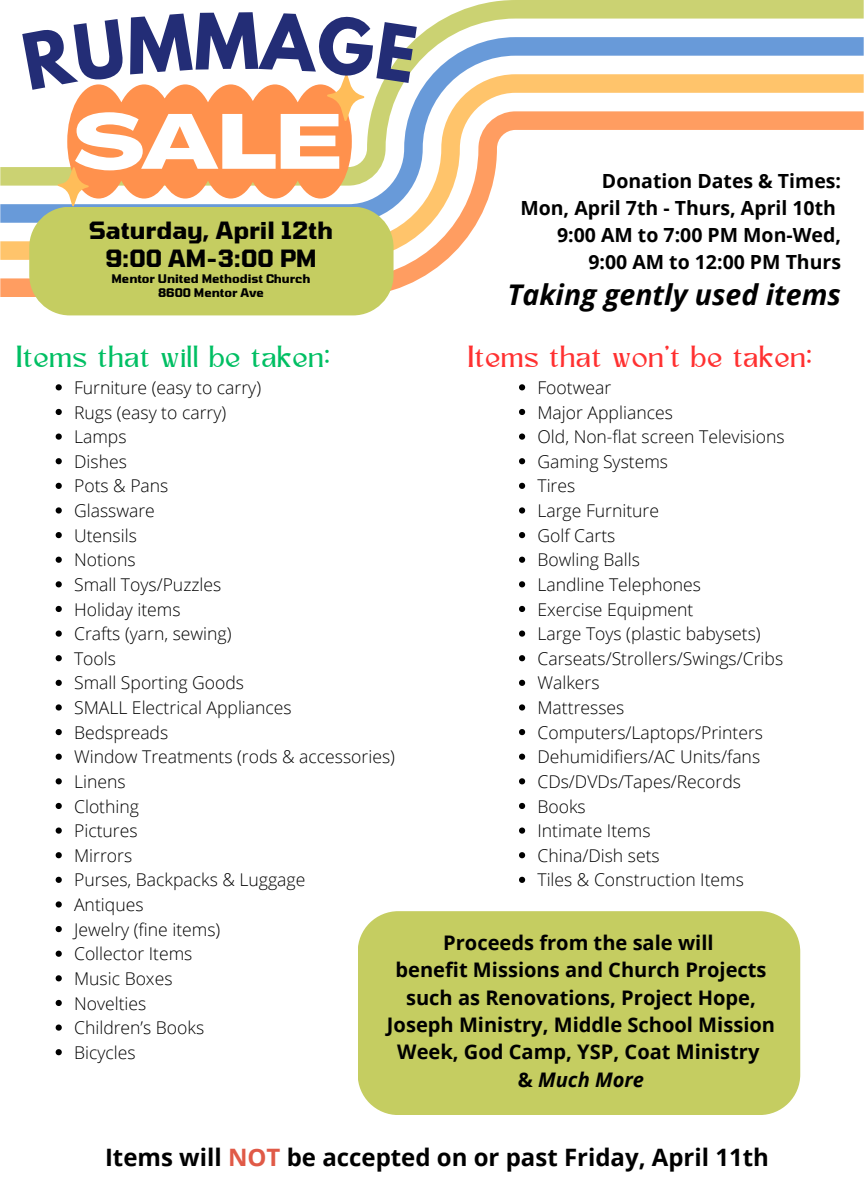
<style>
.page{position:relative;width:864px;height:1188px;background:#fff}
.page>*{position:absolute;margin:0;border:0;box-sizing:border-box;transform-origin:0 0}
.t1{font:28.5px "Kingred Serif";color:#ff3131}
.t2{font:italic 700 28.5px "Open Sans";color:#000}
.t3{font:28.5px "Kingred Serif";color:#00bf63}
.t4{font:700 24px "Open Sans";color:#000}
.t5{font:700 23.7px "Tomorrow";color:#000}
.t6{font:700 20.1px/27.5px "Open Sans";color:#000;text-align:center}
.t7{font:700 19.5px/27px "Open Sans";color:#000;text-align:right}
.t8{font:300 17.55px "Open Sans";color:#000}
.t9{font:700 11.85px "Tomorrow";color:#000}
.s1{font-style:italic}
.s2{color:#e05a47}
</style>
<div class="page">
<div style="left:358px;top:911px;width:442px;height:204px;background:#c5cd61"></div>
<svg style="left:56px;top:384px;width:6px;height:6px"></svg>
<svg style="left:56px;top:409px;width:6px;height:6px"></svg>
<svg style="left:56px;top:434px;width:6px;height:6px"></svg>
<svg style="left:56px;top:458px;width:6px;height:6px"></svg>
<svg style="left:56px;top:483px;width:6px;height:6px"></svg>
<svg style="left:56px;top:507px;width:6px;height:7px"></svg>
<svg style="left:56px;top:532px;width:6px;height:6px"></svg>
<svg style="left:56px;top:557px;width:6px;height:6px"></svg>
<svg style="left:56px;top:581px;width:6px;height:6px"></svg>
<svg style="left:56px;top:606px;width:6px;height:6px"></svg>
<svg style="left:56px;top:631px;width:6px;height:6px"></svg>
<svg style="left:56px;top:655px;width:6px;height:6px"></svg>
<svg style="left:56px;top:680px;width:6px;height:6px"></svg>
<svg style="left:56px;top:704px;width:6px;height:7px"></svg>
<svg style="left:56px;top:729px;width:6px;height:6px"></svg>
<svg style="left:56px;top:754px;width:6px;height:6px"></svg>
<svg style="left:56px;top:778px;width:6px;height:6px"></svg>
<svg style="left:56px;top:803px;width:6px;height:6px"></svg>
<svg style="left:56px;top:828px;width:6px;height:6px"></svg>
<svg style="left:56px;top:852px;width:6px;height:6px"></svg>
<svg style="left:56px;top:877px;width:6px;height:6px"></svg>
<svg style="left:56px;top:901px;width:6px;height:7px"></svg>
<svg style="left:56px;top:926px;width:6px;height:6px"></svg>
<svg style="left:56px;top:951px;width:6px;height:6px"></svg>
<svg style="left:56px;top:975px;width:6px;height:6px"></svg>
<svg style="left:56px;top:1000px;width:6px;height:6px"></svg>
<svg style="left:56px;top:1025px;width:6px;height:6px"></svg>
<svg style="left:56px;top:1049px;width:6px;height:6px"></svg>
<svg style="left:519px;top:384px;width:6px;height:6px"></svg>
<svg style="left:519px;top:409px;width:6px;height:6px"></svg>
<svg style="left:519px;top:434px;width:6px;height:6px"></svg>
<svg style="left:519px;top:458px;width:6px;height:6px"></svg>
<svg style="left:519px;top:483px;width:6px;height:6px"></svg>
<svg style="left:519px;top:507px;width:6px;height:7px"></svg>
<svg style="left:519px;top:532px;width:6px;height:6px"></svg>
<svg style="left:519px;top:557px;width:6px;height:6px"></svg>
<svg style="left:519px;top:581px;width:6px;height:6px"></svg>
<svg style="left:519px;top:606px;width:6px;height:6px"></svg>
<svg style="left:519px;top:631px;width:6px;height:6px"></svg>
<svg style="left:519px;top:655px;width:6px;height:6px"></svg>
<svg style="left:519px;top:680px;width:6px;height:6px"></svg>
<svg style="left:519px;top:704px;width:6px;height:7px"></svg>
<svg style="left:519px;top:729px;width:6px;height:6px"></svg>
<svg style="left:519px;top:754px;width:6px;height:6px"></svg>
<svg style="left:519px;top:778px;width:6px;height:6px"></svg>
<svg style="left:519px;top:803px;width:6px;height:6px"></svg>
<svg style="left:519px;top:828px;width:6px;height:6px"></svg>
<svg style="left:519px;top:852px;width:6px;height:6px"></svg>
<svg style="left:519px;top:877px;width:6px;height:6px"></svg>
<svg style="left:0;top:260px;width:446px;height:37px"></svg>
<svg style="left:0;top:223px;width:477px;height:37px"></svg>
<svg style="left:0;top:186px;width:492px;height:37px"></svg>
<svg style="left:0;top:0;width:864px;height:186px"></svg>
<div style="left:29px;top:207px;width:365px;height:108px;background:#c5cd61;border-radius:40px"></div>
<svg style="left:22px;top:11px;width:395px;height:196px"></svg>
<p class="t5" style="left:89px;top:215px;width:246px">Saturday, April 12th</p>
<p class="t5" style="left:105px;top:244px;width:213px">9:00 AM-3:00 PM</p>
<p class="t9" style="left:112px;top:271px;width:200px">Mentor United Methodist Church</p>
<p class="t9" style="left:158px;top:285px;width:107px">8600 Mentor Ave</p>
<p class="t7" style="left:520px;top:167px;width:322px">Donation Dates &amp; Times:<br>Mon, April 7th - Thurs, April 10th<br>9:00 AM to 7:00 PM Mon-Wed,<br>9:00 AM to 12:00 PM Thurs</p>
<p class="t2" style="left:507px;top:274px;width:335px">Taking gently used items</p>
<p class="t3" style="left:17px;top:345px;width:316px">Items that will be taken:</p>
<p class="t1" style="left:469px;top:345px;width:346px">Items that won't be taken:</p>
<p class="t8" style="left:74px;top:375px;width:189px">Furniture (easy to carry)</p>
<h1 class="t8" style="left:74px;top:400px;width:154px">Rugs (easy to carry)</h1>
<p class="t8" style="left:74px;top:424px;width:54px">Lamps</p>
<h4 class="t8" style="left:74px;top:449px;width:54px">Dishes</h4>
<p class="t8" style="left:74px;top:474px;width:96px">Pots &amp; Pans</p>
<p class="t8" style="left:74px;top:498px;width:82px">Glassware</p>
<p class="t8" style="left:74px;top:523px;width:64px">Utensils</p>
<p class="t8" style="left:74px;top:548px;width:63px">Notions</p>
<h2 class="t8" style="left:74px;top:572px;width:149px">Small Toys/Puzzles</h2>
<h2 class="t8" style="left:74px;top:597px;width:108px">Holiday items</h2>
<p class="t8" style="left:74px;top:621px;width:159px">Crafts (yarn, sewing)</p>
<p class="t8" style="left:74px;top:646px;width:43px">Tools</p>
<p class="t8" style="left:74px;top:671px;width:171px">Small Sporting Goods</p>
<p class="t8" style="left:74px;top:695px;width:219px">SMALL Electrical Appliances</p>
<p class="t8" style="left:74px;top:720px;width:96px">Bedspreads</p>
<p class="t8" style="left:74px;top:745px;width:322px">Window Treatments (rods &amp; accessories)</p>
<p class="t8" style="left:74px;top:769px;width:53px">Linens</p>
<p class="t8" style="left:74px;top:794px;width:66px">Clothing</p>
<p class="t8" style="left:74px;top:818px;width:65px">Pictures</p>
<p class="t8" style="left:74px;top:843px;width:60px">Mirrors</p>
<p class="t8" style="left:74px;top:868px;width:233px">Purses, Backpacks &amp; Luggage</p>
<p class="t8" style="left:74px;top:892px;width:71px">Antiques</p>
<p class="t8" style="left:74px;top:917px;width:148px">Jewelry (fine items)</p>
<p class="t8" style="left:74px;top:942px;width:120px">Collector Items</p>
<p class="t8" style="left:74px;top:966px;width:100px">Music Boxes</p>
<p class="t8" style="left:74px;top:991px;width:74px">Novelties</p>
<p class="t8" style="left:74px;top:1015px;width:132px">Children’s Books</p>
<p class="t8" style="left:74px;top:1040px;width:63px">Bicycles</p>
<p class="t8" style="left:537px;top:375px;width:75px">Footwear</p>
<p class="t8" style="left:537px;top:400px;width:137px">Major Appliances</p>
<p class="t8" style="left:537px;top:424px;width:249px">Old, Non-flat screen Televisions</p>
<p class="t8" style="left:537px;top:449px;width:132px">Gaming Systems</p>
<p class="t8" style="left:537px;top:474px;width:39px">Tires</p>
<p class="t8" style="left:537px;top:498px;width:123px">Large Furniture</p>
<p class="t8" style="left:537px;top:523px;width:79px">Golf Carts</p>
<p class="t8" style="left:537px;top:548px;width:104px">Bowling Balls</p>
<p class="t8" style="left:537px;top:572px;width:165px">Landline Telephones</p>
<p class="t8" style="left:537px;top:597px;width:157px">Exercise Equipment</p>
<p class="t8" style="left:537px;top:621px;width:225px">Large Toys (plastic babysets)</p>
<p class="t8" style="left:537px;top:646px;width:247px">Carseats/Strollers/Swings/Cribs</p>
<p class="t8" style="left:537px;top:671px;width:64px">Walkers</p>
<p class="t8" style="left:537px;top:695px;width:88px">Mattresses</p>
<p class="t8" style="left:537px;top:720px;width:227px">Computers/Laptops/Printers</p>
<p class="t8" style="left:537px;top:745px;width:224px">Dehumidifiers/AC Units/fans</p>
<p class="t8" style="left:537px;top:769px;width:205px">CDs/DVDs/Tapes/Records</p>
<p class="t8" style="left:537px;top:794px;width:50px">Books</p>
<p class="t8" style="left:537px;top:818px;width:115px">Intimate Items</p>
<p class="t8" style="left:537px;top:843px;width:124px">China/Dish sets</p>
<p class="t8" style="left:537px;top:868px;width:208px">Tiles &amp; Construction Items</p>
<p class="t6" style="left:387px;top:928px;width:390px">Proceeds from the sale will<br>benefit Missions and Church Projects such as Renovations, Project Hope,<br>Joseph Ministry, Middle School Mission<br>Week, God Camp, YSP, Coat Ministry<br>&amp; <span class="s1">Much More</span></p>
<p class="t4" style="left:105px;top:1140px;width:665px">Items will <span class="s2">NOT</span> be accepted on or past Friday, April 11th</p>
</div>
